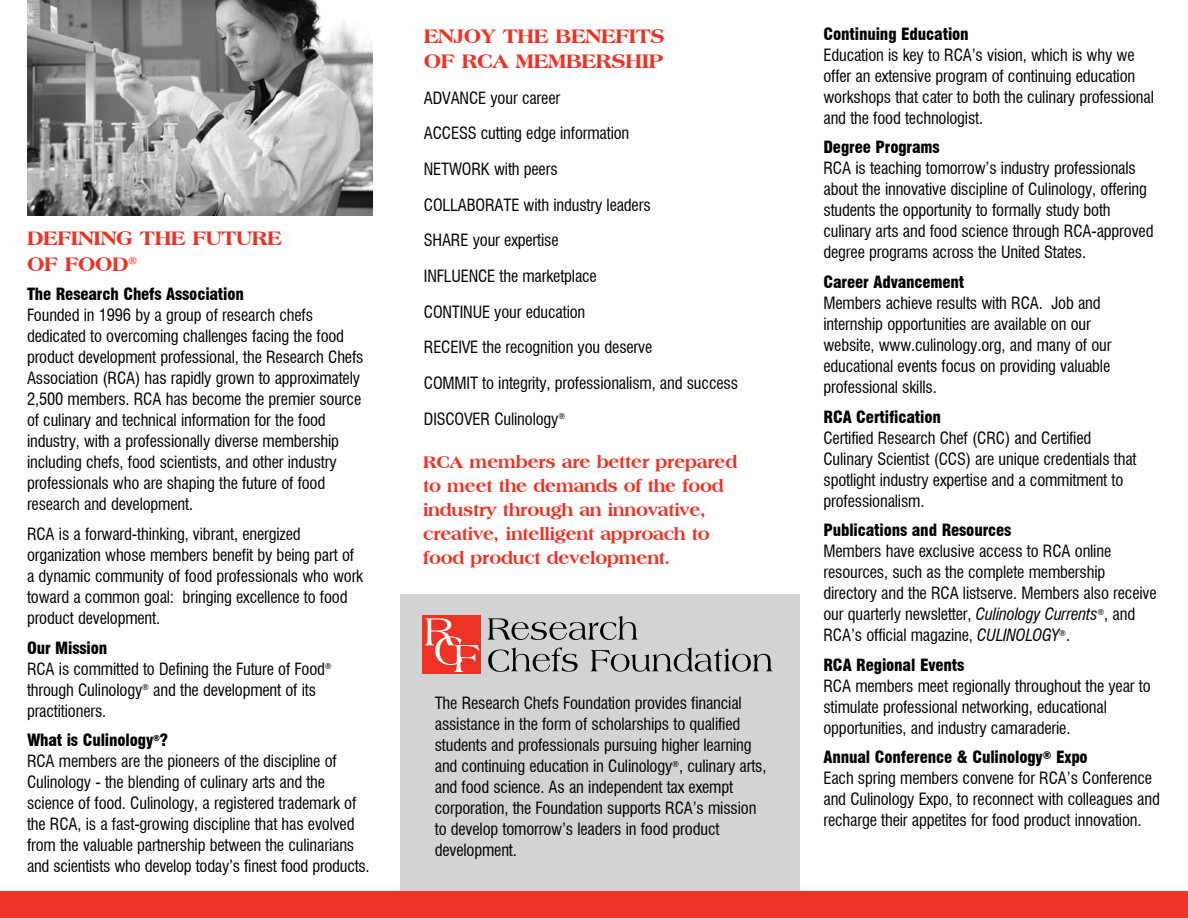
<style>
.page{position:relative;width:1188px;height:918px;background:#fff}
.page>*{position:absolute;margin:0;border:0;box-sizing:border-box;transform-origin:0 0}
.t1{font:800 21px/25.2px "Americana BT";letter-spacing:-.015em;color:#ee3224}
.t2{font:800 18px/24px "Americana BT";letter-spacing:-.015em;color:#ee3224}
.t3{font:condensed 16.5px/21px "Swiss 721 BT";letter-spacing:-.01em;color:#000}
.t4{font:900 condensed 16.5px "Swiss 721 BT";letter-spacing:-.01em;color:#000}
.s1{font-weight:900}
.s2{font-style:italic}
</style>
<div class="page">
<div style="left:400px;top:595px;width:399px;height:296px;background:#d1d3d4"></div>
<div style="left:0;top:891px;width:1188px;height:27px;background:#ee3224"></div>
<svg style="left:488px;top:616px;width:150px;height:24px"></svg>
<svg style="left:488px;top:647px;width:90px;height:25px"></svg>
<svg style="left:590px;top:647px;width:183px;height:25px"></svg>
<div style="left:422px;top:615px;width:59px;height:59px;background:#ee3224"></div>
<svg style="left:425px;top:618px;width:55px;height:54px"></svg>
<img style="left:27px;top:0;width:346px;height:216px">
<p class="t1" style="left:27px;top:226px;width:256px">DEFINING THE FUTURE<br>OF FOOD<sup>®</sup></p>
<p class="t4" style="left:27px;top:284px;width:219px">The Research Chefs Association</p>
<p class="t3" style="left:27px;top:305px;width:338px">Founded in 1996 by a group of research chefs dedicated to overcoming challenges facing the food product development professional, the Research Chefs Association (RCA) has rapidly grown to approximately 2,500 members. RCA has become the premier source of culinary and technical information for the food industry, with a professionally diverse membership including chefs, food scientists, and other industry professionals who are shaping the future of food research and development.</p>
<p class="t3" style="left:27px;top:523px;width:338px">RCA is a forward-thinking, vibrant, energized organization whose members benefit by being part of a dynamic community of food professionals who work toward a common goal: bringing excellence to food product development.</p>
<p class="t3" style="left:27px;top:637px;width:306px"><span class="s1">Our Mission<br></span>RCA is committed to Defining the Future of Food<sup>® </sup>through Culinology<sup>®</sup> and the development of its practitioners.</p>
<p class="t3" style="left:27px;top:730px;width:344px"><span class="s1">What is Culinology</span><sup>®</sup><span class="s1">?<br></span>RCA members are the pioneers of the discipline of Culinology - the blending of culinary arts and the science of food. Culinology, a registered trademark of the RCA, is a fast-growing discipline that has evolved from the valuable partnership between the culinarians and scientists who develop today’s finest food products.</p>
<p class="t1" style="left:424px;top:23px;width:242px">ENJOY THE BENEFITS<br>OF RCA MEMBERSHIP</p>
<p class="t3" style="left:424px;top:80px;width:316px;line-height:35.7px">ADVANCE your career<br>ACCESS cutting edge information<br>NETWORK with peers<br>COLLABORATE with industry leaders<br>SHARE your expertise<br>INFLUENCE the marketplace<br>CONTINUE your education<br>RECEIVE the recognition you deserve<br>COMMIT to integrity, professionalism, and success<br>DISCOVER Culinology<sup>®</sup></p>
<p class="t2" style="left:423px;top:450px;width:316px">RCA members are better prepared to meet the demands of the food industry through an innovative, creative, intelligent approach to food product development.</p>
<p class="t3" style="left:435px;top:693px;width:333px">The Research Chefs Foundation provides financial assistance in the form of scholarships to qualified students and professionals pursuing higher learning and continuing education in Culinology<sup>®</sup>, culinary arts, and food science. As an independent tax exempt corporation, the Foundation supports RCA’s mission to develop tomorrow’s leaders in food product development.</p>
<p class="t4" style="left:824px;top:24px;width:147px">Continuing Education</p>
<p class="t3" style="left:824px;top:44px;width:332px">Education is key to RCA’s vision, which is why we offer an extensive program of continuing education workshops that cater to both the culinary professional and the food technologist.</p>
<p class="t4" style="left:824px;top:137px;width:118px">Degree Programs</p>
<p class="t3" style="left:824px;top:158px;width:332px">RCA is teaching tomorrow’s industry professionals about the innovative discipline of Culinology, offering students the opportunity to formally study both culinary arts and food science through RCA-approved degree programs across the United States.</p>
<p class="t4" style="left:824px;top:272px;width:142px">Career Advancement</p>
<p class="t3" style="left:824px;top:292px;width:290px">Members achieve results with RCA. Job and internship opportunities are available on our website, www.culinology.org, and many of our educational events focus on providing valuable professional skills.</p>
<p class="t4" style="left:824px;top:407px;width:119px">RCA Certification</p>
<p class="t3" style="left:824px;top:427px;width:315px">Certified Research Chef (CRC) and Certified Culinary Scientist (CCS) are unique credentials that spotlight industry expertise and a commitment to professionalism.</p>
<p class="t4" style="left:824px;top:520px;width:190px">Publications and Resources</p>
<p class="t3" style="left:823px;top:541px;width:335px">Members have exclusive access to RCA online resources, such as the complete membership directory and the RCA listserve. Members also receive our quarterly newsletter, <span class="s2">Culinology Currents</span><sup>®</sup>, and RCA’s official magazine, <span class="s2">CULINOLOGY</span><sup>®</sup>.</p>
<p class="t4" style="left:823px;top:655px;width:142px">RCA Regional Events</p>
<p class="t3" style="left:823px;top:675px;width:329px">RCA members meet regionally throughout the year to stimulate professional networking, educational opportunities, and industry camaraderie.</p>
<p class="t3" style="left:823px;top:747px;width:338px"><span class="s1">Annual Conference &amp; Culinology</span><sup>®</sup> <span class="s1">Expo<br></span>Each spring members convene for RCA’s Conference and Culinology Expo, to reconnect with colleagues and recharge their appetites for food product innovation.</p>
</div>
